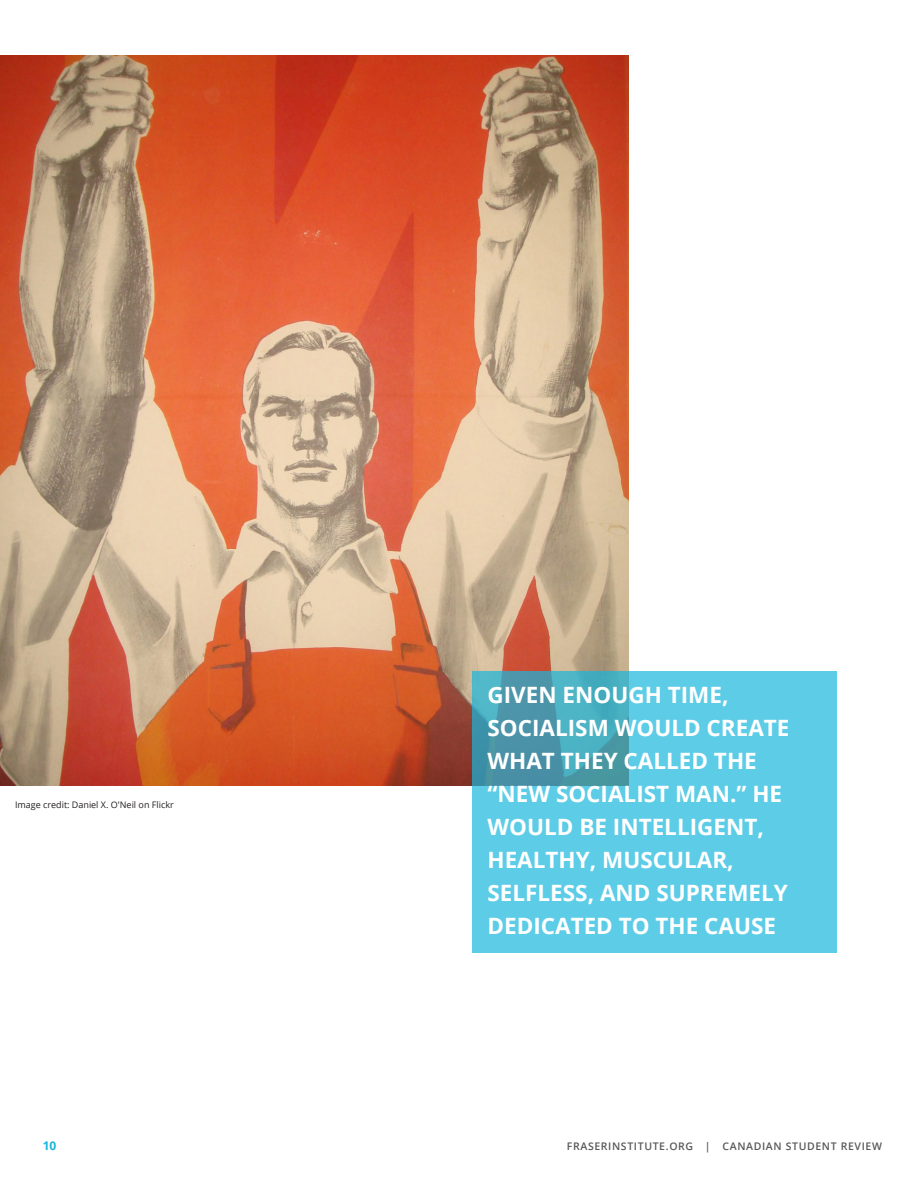
<style>
.page{position:relative;width:918px;height:1188px;background:#fff}
.page>*{position:absolute;margin:0;border:0;box-sizing:border-box;transform-origin:0 0}
.Main_Callout{font:700 22.5px/33px "Open Sans";color:#fff}
.t1{font:700 12px "Open Sans";color:#18b6dd}
.t2{font:600 10.5px "Open Sans";letter-spacing:.06em;color:#57585a}
.Main_References{font:9px "Open Sans";color:#231f20}
</style>
<div class="page">
<img style="left:0;top:55px;width:629px;height:731px">
<svg style="left:472px;top:671px;width:365px;height:281px;background:#59c4dd"></svg>
<p class="Main_References" style="left:15px;top:798px;width:160px">Image credit: Daniel X. O'Neil on Flickr</p>
<p class="Main_Callout" style="left:488px;top:678px;width:304px">GIVEN ENOUGH TIME,<br>SOCIALISM WOULD CREATE<br>WHAT THEY CALLED THE “NEW SOCIALIST MAN.” HE<br>WOULD BE INTELLIGENT,<br>HEALTHY, MUSCULAR,<br>SELFLESS, AND SUPREMELY<br>DEDICATED TO THE CAUSE</p>
<p class="t1" style="left:43px;top:1137px;width:15px">10</p>
<p class="t2" style="left:567px;top:1139px;width:317px">FRASERINSTITUTE.ORG | CANADIAN STUDENT REVIEW</p>
</div>
